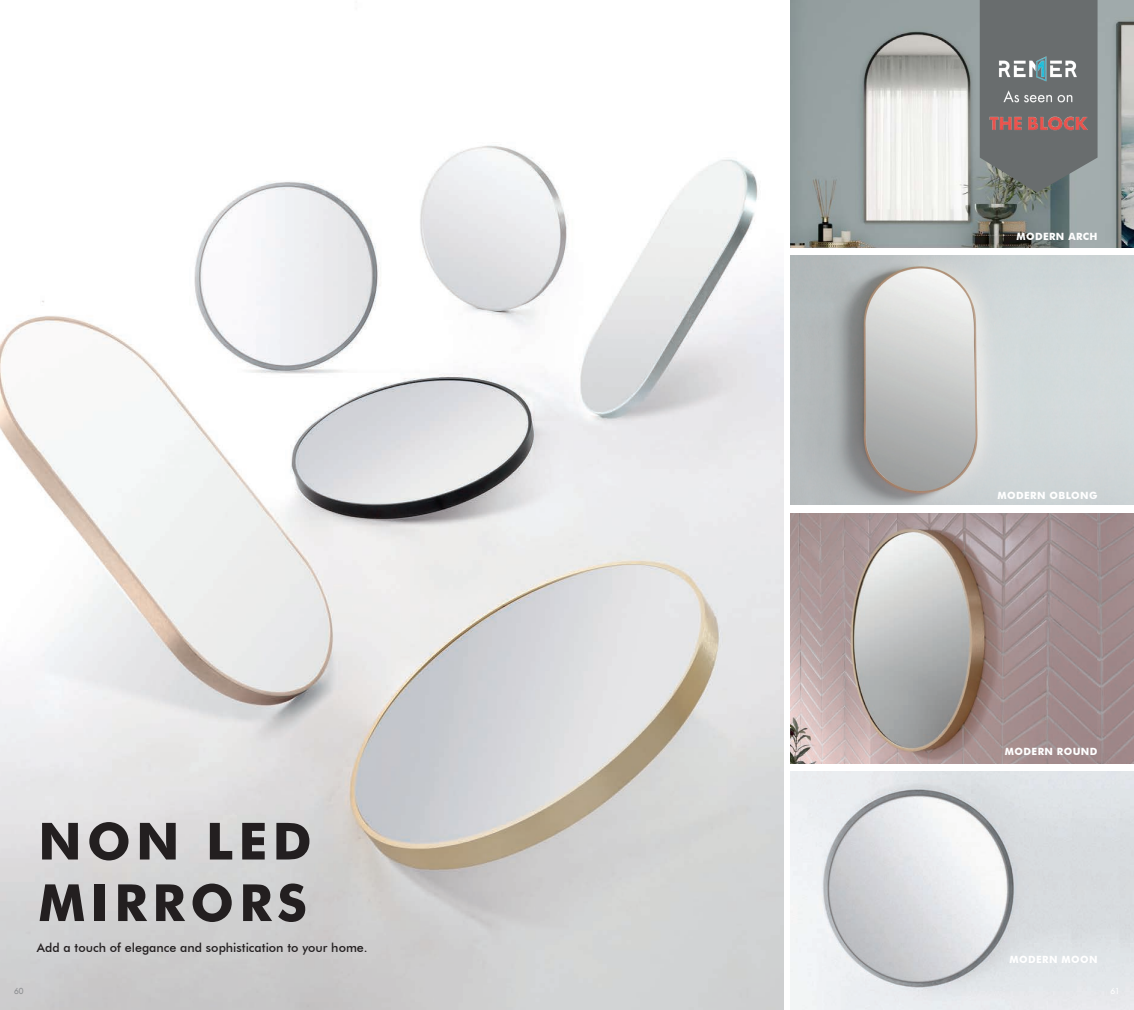
<style>
.page{position:relative;width:1134px;height:1010px;background:#fff}
.page>*{position:absolute;margin:0;border:0;box-sizing:border-box;transform-origin:0 0}
.header_2{font:700 51.25px/61.5px "Futura BT";letter-spacing:.1em;color:#231f20}
.Body_E{font:500 12.5px "Futura BT";color:#231f20}
.Style_heading{font:700 10px "Futura BT";letter-spacing:.04em;color:#fff}
.t1{font:8.12px "Futura LT";color:#8a8c8f}
</style>
<div class="page">
<img style="left:790px;top:514px;width:307px;height:250px">
<img style="left:1097px;top:514px;width:37px;height:250px">
<img style="left:790px;top:255px;width:344px;height:250px">
<img style="left:790px;top:0;width:344px;height:247px">
<img style="left:0;top:145px;width:783px;height:865px">
<img style="left:790px;top:771px;width:344px;height:239px">
<svg style="left:980px;top:0;width:117px;height:193px;background:#6e7373"></svg>
<img style="left:980px;top:50px;width:117px;height:110px">
<p class="t1" style="left:14px;top:986px;width:11px">60</p>
<p class="header_2" style="left:38px;top:810px;width:275px">NON LED<br>MIRRORS</p>
<p class="Body_E" style="left:37px;top:939px;width:332px">Add a touch of elegance and sophistication to your home.</p>
<p class="Style_heading" style="left:1016px;top:230px;width:83px">MODERN ARCH</p>
<p class="Style_heading" style="left:997px;top:489px;width:101px">MODERN OBLONG</p>
<p class="Style_heading" style="left:1005px;top:746px;width:94px">MODERN ROUND</p>
<p class="Style_heading" style="left:1009px;top:954px;width:90px">MODERN MOON</p>
</div>
